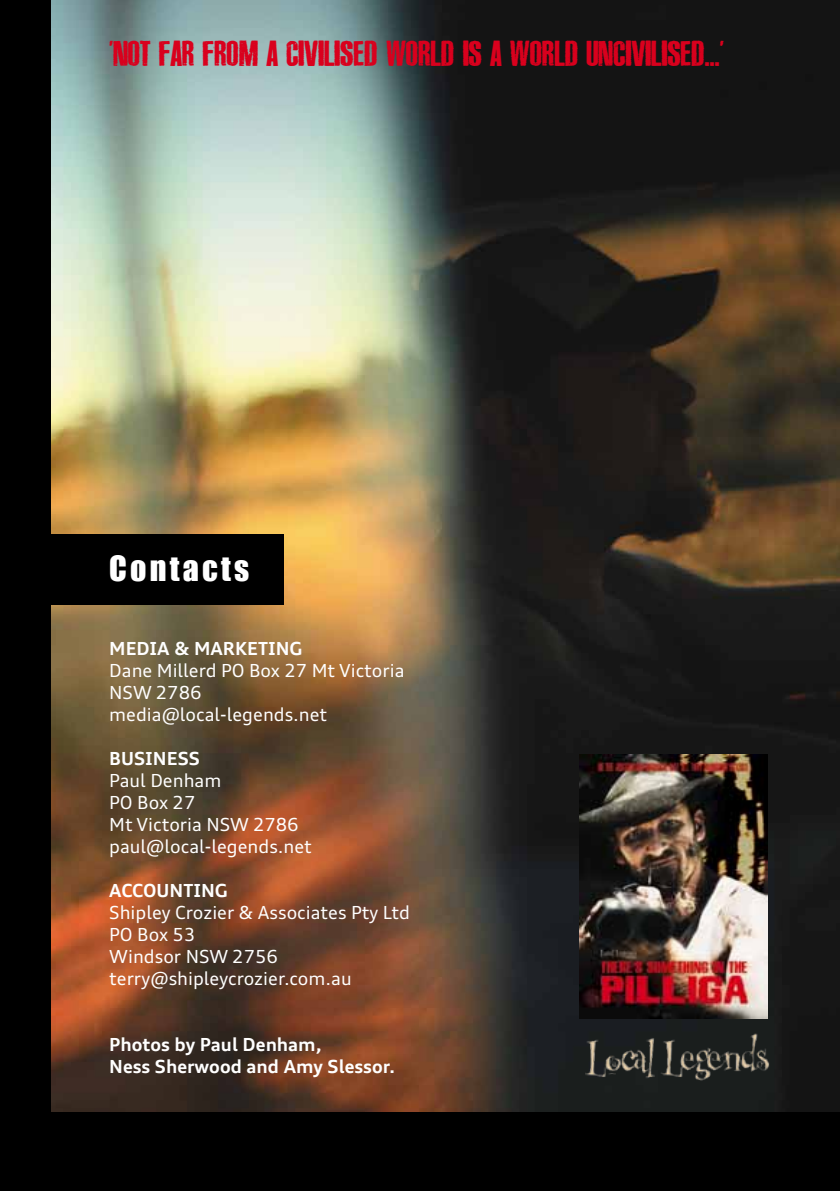
<style>
.page{position:relative;width:840px;height:1191px;background:#fff}
.page>*{position:absolute;margin:0;border:0;box-sizing:border-box;transform-origin:0 0}
.t1{font:32px "Impact";letter-spacing:.1em;color:#fff}
.t2{font:29.6px "Canard";letter-spacing:-.01em;color:#d9001d;scale:1.15 1}
.t3{font:18px/22px "Audi Type";color:#fff}
.t4{font:700 18px/22px "Audi Type";color:#fff}
</style>
<div class="page">
<div style="left:0;top:0;width:839px;height:1191px;background:#000"></div>
<img style="left:51px;top:0;width:788px;height:1111px">
<div style="left:0;top:534px;width:283px;height:71px;background:#000"></div>
<img style="left:578px;top:754px;width:189px;height:264px">
<img style="left:585px;top:1030px;width:204px;height:53px">
<h2 class="t2" style="left:109px;top:40px;width:535px">'NOT FAR FROM A CIVILISED WORLD IS A WORLD UNCIVILISED...'</h2>
<h1 class="t1" style="left:109px;top:544px;width:141px">CONTACTS</h1>
<p class="t4" style="left:109px;top:637px;width:195px">MEDIA &amp; MARKETING</p>
<p class="t3" style="left:109px;top:659px;width:296px">Dane Millerd PO Box 27 Mt Victoria<br>NSW 2786 media@local-legends.net</p>
<p class="t4" style="left:109px;top:747px;width:92px">BUSINESS</p>
<p class="t3" style="left:109px;top:769px;width:204px">Paul Denham<br>PO Box 27<br>Mt Victoria NSW 2786 paul@local-legends.net</p>
<p class="t4" style="left:109px;top:878px;width:120px">ACCOUNTING</p>
<p class="t3" style="left:109px;top:901px;width:302px">Shipley Crozier &amp; Associates Pty Ltd<br>PO Box 53<br>Windsor NSW 2756 terry@shipleycrozier.com.au</p>
<p class="t4" style="left:109px;top:1032px;width:287px">Photos by Paul Denham,<br>Ness Sherwood and Amy Slessor.</p>
</div>
